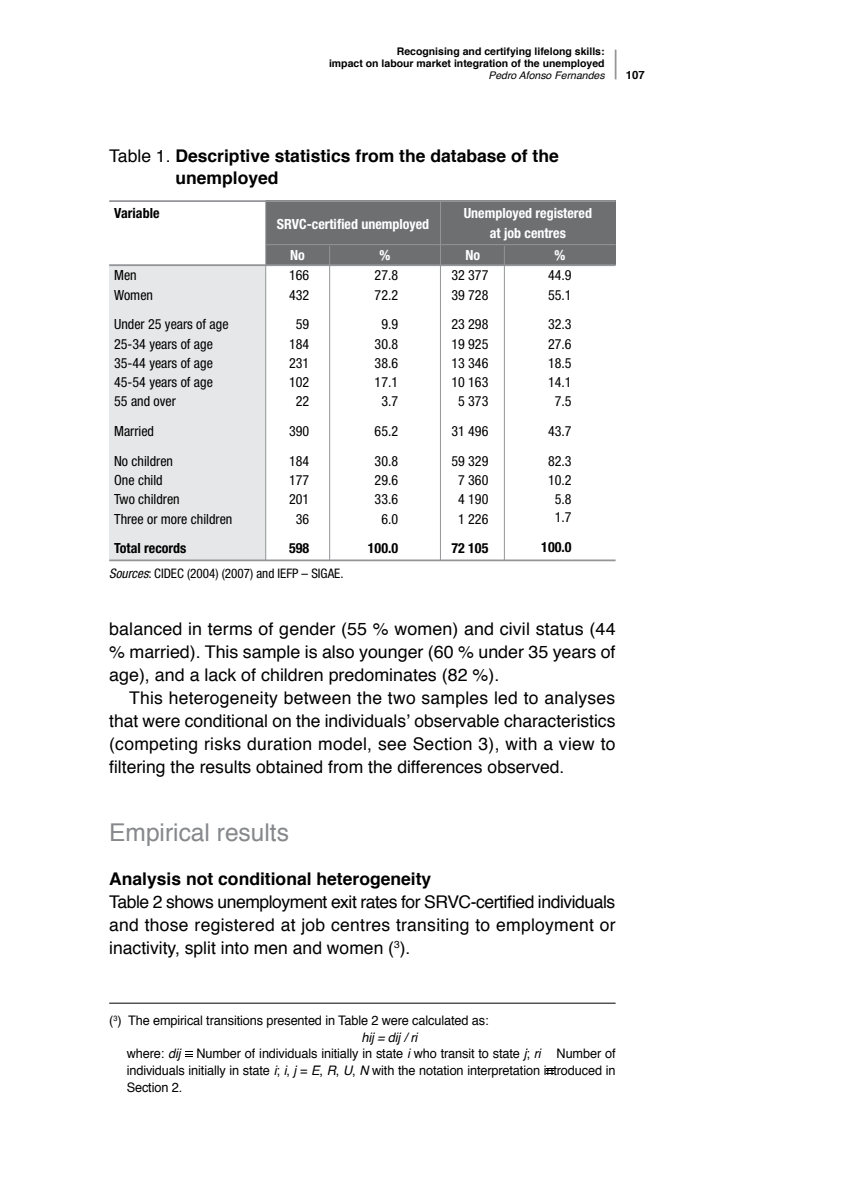
<style>
.page{position:relative;width:844px;height:1191px;background:#fff}
.page>*{position:absolute;margin:0;border:0;box-sizing:border-box;transform-origin:0 0}
.t1{font:24.5px "Helvetica";color:#86888b}
.t2{font:17.5px/22.9px "Helvetica";color:#000;text-align:justify}
.t3{font:700 17.5px/22.4px "Helvetica";color:#000}
.t4{font:condensed 14px/19.2px "Helvetica Neue LT Std";color:#000}
.t5{font:700 condensed 14px/30.8px "Helvetica Neue LT Std";color:#fff}
.t6{font:700 condensed 14px "Helvetica Neue LT Std";color:#000}
.t7{font:13.12px "Helvetica";letter-spacing:-.01em;color:#000}
.t8{font:condensed 13.12px "Helvetica Neue LT Std";color:#000}
.t9{font:italic 13.12px "Helvetica";letter-spacing:-.01em;color:#000}
.t10{font:700 11.38px "Helvetica";color:#000}
.t11{font:700 10.5px/12.2px "Helvetica";color:#000;text-align:right}
.t12{font:italic 10.5px "Helvetica";color:#000}
.s1{font-weight:400}
.s2{font-style:italic}
</style>
<div class="page">
<hr style="left:614px;top:50px;width:2px;height:29px;background:#939598">
<div style="left:266px;top:200px;width:349px;height:65px;background:#6d6f71"></div>
<div style="left:109px;top:264px;width:156px;height:297px;background:#e6e7e8"></div>
<hr style="left:109px;top:200px;width:506px;height:2px;background:#939598">
<hr style="left:266px;top:244px;width:349px;height:1px;background:#939598">
<hr style="left:109px;top:264px;width:506px;height:2px;background:#939598">
<hr style="left:109px;top:559px;width:506px;height:2px;background:#939598">
<hr style="left:265px;top:200px;width:1px;height:360px;background:#939598">
<hr style="left:329px;top:246px;width:1px;height:314px;background:#939598">
<hr style="left:440px;top:200px;width:1px;height:360px;background:#939598">
<hr style="left:504px;top:246px;width:1px;height:314px;background:#939598">
<hr style="left:109px;top:1002px;width:506px;height:1px;background:#000">
<svg style="left:185px;top:1051px;width:7px;height:6px"></svg>
<svg style="left:546px;top:1068px;width:7px;height:3px"></svg>
<p class="t11" style="left:329px;top:45px;width:277px">Recognising and certifying lifelong skills:<br>impact on labour market integration of the unemployed</p>
<p class="t12" style="left:488px;top:67px;width:118px">Pedro Afonso Fernandes</p>
<p class="t10" style="left:625px;top:66px;width:20px">107</p>
<p class="t3" style="left:175px;top:145px;width:385px;text-indent:-66px"><span class="s1">Table 1.</span> Descriptive statistics from the database of the unemployed</p>
<p class="t6" style="left:114px;top:205px;width:47px">Variable</p>
<p class="t4" style="left:114px;top:266px;width:40px">Men<br>Women</p>
<p class="t4" style="left:114px;top:315px;width:116px">Under 25 years of age<br>25-34 years of age<br>35-44 years of age<br>45-54 years of age<br>55 and over</p>
<p class="t4" style="left:114px;top:416px;width:60px;line-height:29.8px">Married<br>No children</p>
<p class="t4" style="left:114px;top:470px;width:120px">One child<br>Two children<br>Three or more children</p>
<p class="t6" style="left:114px;top:540px;width:74px">Total records</p>
<p class="t5" style="left:290px;top:208px;width:141px;text-indent:-13px">SRVC-certified unemployed<br>No</p>
<p class="t4" style="left:289px;top:266px;width:22px">166<br>432</p>
<p class="t4" style="left:289px;top:315px;width:22px;text-align:center">59<br>184<br>231<br>102<br>22</p>
<p class="t4" style="left:289px;top:416px;width:22px;line-height:29.8px">390<br>184</p>
<p class="t4" style="left:289px;top:470px;width:22px;text-align:center">177<br>201<br>36</p>
<p class="t6" style="left:289px;top:540px;width:22px">598</p>
<p class="t5" style="left:379px;top:239px;width:12px">%</p>
<p class="t4" style="left:374px;top:266px;width:25px">27.8<br>72.2</p>
<p class="t4" style="left:374px;top:315px;width:25px;text-align:center">9.9<br>30.8<br>38.6<br>17.1<br>3.7</p>
<p class="t4" style="left:374px;top:416px;width:25px;line-height:29.8px">65.2<br>30.8</p>
<p class="t4" style="left:374px;top:470px;width:25px;text-align:center">29.6<br>33.6<br>6.0</p>
<p class="t6" style="left:368px;top:540px;width:32px">100.0</p>
<p class="t8" style="left:109px;top:565px;width:236px"><span class="s2">Sources</span>: CIDEC (2004) (2007) and IEFP – SIGAE.</p>
<p class="t5" style="left:463px;top:203px;width:130px;line-height:19.2px;text-align:center">Unemployed registered at job centres</p>
<p class="t5" style="left:465px;top:239px;width:16px">No</p>
<p class="t4" style="left:451px;top:266px;width:38px">32 377<br>39 728</p>
<p class="t4" style="left:451px;top:315px;width:38px;text-align:center">23 298<br>19 925<br>13 346<br>10 163<br>5 373</p>
<p class="t4" style="left:451px;top:416px;width:38px;line-height:29.8px">31 496<br>59 329</p>
<p class="t4" style="left:458px;top:470px;width:32px;text-align:justify">7 360<br>4 190<br>1 226</p>
<p class="t6" style="left:451px;top:540px;width:38px">72 105</p>
<p class="t5" style="left:554px;top:239px;width:12px">%</p>
<p class="t4" style="left:548px;top:266px;width:25px">44.9<br>55.1</p>
<p class="t4" style="left:548px;top:315px;width:25px;text-align:center">32.3<br>27.6<br>18.5<br>14.1<br>7.5</p>
<p class="t4" style="left:548px;top:416px;width:25px;line-height:29.8px">43.7<br>82.3</p>
<p class="t4" style="left:548px;top:470px;width:25px;text-align:center">10.2<br>5.8</p>
<p class="t4" style="left:554px;top:507px;width:18px">1.7</p>
<p class="t6" style="left:541px;top:538px;width:32px">100.0</p>
<p class="t2" style="left:109px;top:618px;width:507px">balanced in terms of gender (55 % women) and civil status (44 % married). This sample is also younger (60 % under 35 years of age), and a lack of children predominates (82 %).</p>
<p class="t2" style="left:109px;top:686px;width:507px;text-indent:20px">This heterogeneity between the two samples led to analyses that were conditional on the individuals’ observable characteristics (competing risks duration model, see Section 3), with a view to filtering the results obtained from the differences observed.</p>
<h1 class="t1" style="left:109px;top:814px;width:181px">Empirical results</h1>
<p class="t3" style="left:109px;top:868px;width:323px">Analysis not conditional heterogeneity</p>
<p class="t2" style="left:109px;top:891px;width:507px">Table 2 shows unemployment exit rates for SRVC-certified individuals and those registered at job centres transiting to employment or inactivity, split into men and women (<sup>3</sup>).</p>
<p class="t7" style="left:109px;top:1010px;width:381px">(<sup>3</sup>) The empirical transitions presented in Table 2 were calculated as:</p>
<p class="t9" style="left:361px;top:1026px;width:58px">hij = dij / ri</p>
<p class="t7" style="left:127px;top:1043px;width:490px">where: <span class="s2">dij</span> Number of individuals initially in state <span class="s2">i</span> who transit to state <span class="s2">j</span>; <span class="s2">ri</span> Number of</p>
<p class="t7" style="left:127px;top:1060px;width:490px">individuals initially in state <span class="s2">i</span>; <span class="s2">i</span>, <span class="s2">j</span> = <span class="s2">E</span>, <span class="s2">R</span>, <span class="s2">U</span>, <span class="s2">N</span> with the notation interpretation introduced in</p>
<p class="t7" style="left:127px;top:1077px;width:57px">Section 2.</p>
</div>
